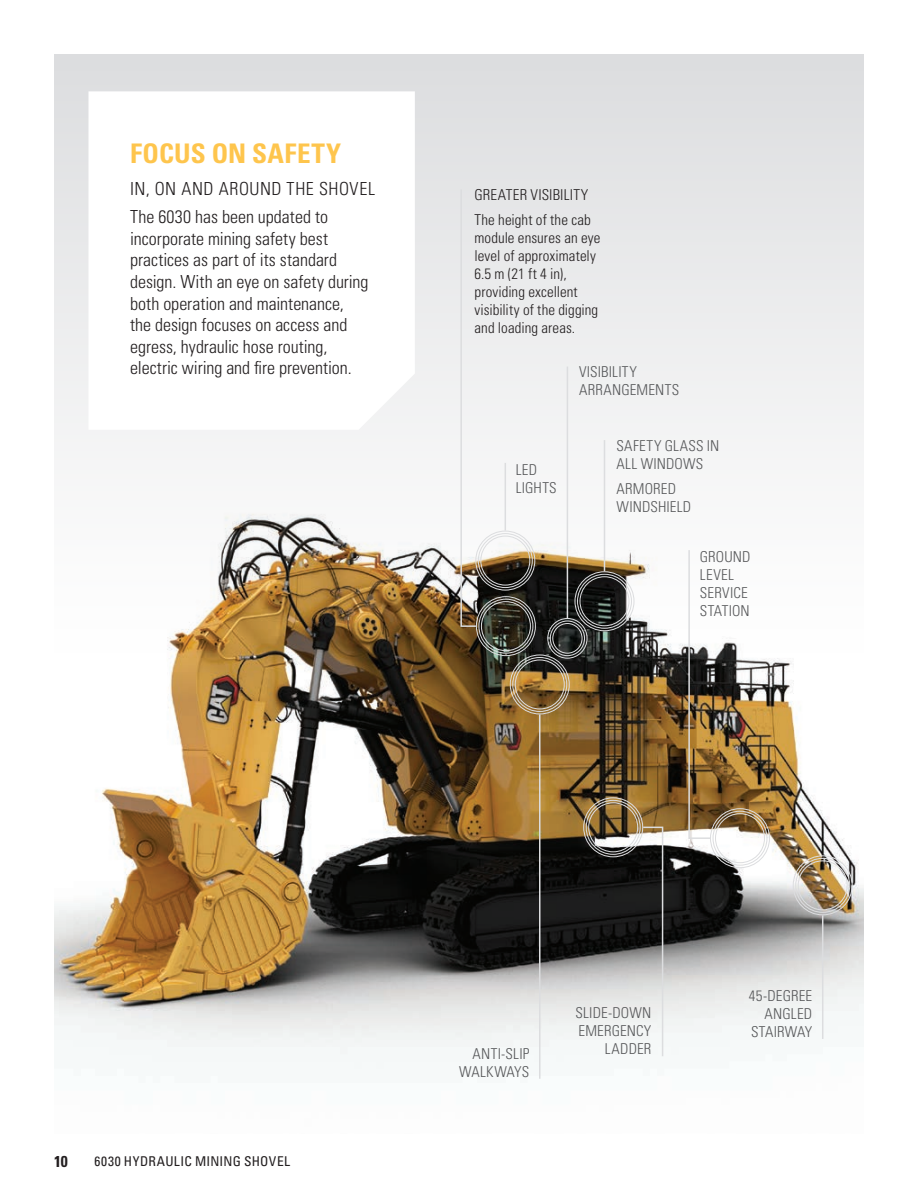
<style>
.page{position:relative;width:918px;height:1188px;background:#fff}
.page>*{position:absolute;margin:0;border:0;box-sizing:border-box;transform-origin:0 0}
.bold_subhead{font:700 condensed 27px "Univers LT Std";letter-spacing:.015em;color:#fec54d}
.Copy{font:300 condensed 18px/21.6px "Univers LT Std";color:#231f20}
.Copy-2{font:300 condensed 18px "Univers LT Std";letter-spacing:.03em;color:#231f20}
.t1{font:700 condensed 15.75px "Univers LT Std";color:#231f20}
.Copy-3{font:300 condensed 15px/18px "Univers LT Std";letter-spacing:.015em;color:#57585a}
.Copy-4{font:300 condensed 15px/18px "Univers LT Std";letter-spacing:.005em;color:#231f20}
.t2{font:condensed 13.5px "Univers LT Std";letter-spacing:.025em;color:#231f20}
</style>
<div class="page">
<div style="left:54px;top:54px;width:810px;height:598px;background:#e4e5e7"></div>
<img style="left:54px;top:355px;width:810px;height:700px">
<div style="left:88px;top:91px;width:327px;height:339px;background:#fff"></div>
<div style="left:510px;top:654px;width:60px;height:60px;border:1px solid #dcdddf;border-radius:50%"></div>
<div style="left:512px;top:657px;width:55px;height:55px;border:1px solid #dcdddf;border-radius:50%"></div>
<div style="left:515px;top:659px;width:50px;height:50px;border:1px solid #dcdddf;border-radius:50%"></div>
<hr style="left:539px;top:714px;width:2px;height:365px;background:#dcdddf">
<div style="left:475px;top:531px;width:60px;height:60px;border:1px solid #dcdddf;border-radius:50%"></div>
<div style="left:478px;top:533px;width:55px;height:55px;border:1px solid #dcdddf;border-radius:50%"></div>
<div style="left:480px;top:536px;width:50px;height:50px;border:1px solid #dcdddf;border-radius:50%"></div>
<hr style="left:505px;top:463px;width:1px;height:68px;background:#dcdddf">
<div style="left:793px;top:855px;width:60px;height:60px;border:1px solid #dcdddf;border-radius:50%"></div>
<div style="left:795px;top:858px;width:55px;height:55px;border:1px solid #dcdddf;border-radius:50%"></div>
<div style="left:798px;top:860px;width:50px;height:50px;border:1px solid #dcdddf;border-radius:50%"></div>
<hr style="left:822px;top:915px;width:1px;height:124px;background:#dcdddf">
<div style="left:575px;top:571px;width:60px;height:60px;border:1px solid #dcdddf;border-radius:50%"></div>
<div style="left:577px;top:574px;width:55px;height:55px;border:1px solid #dcdddf;border-radius:50%"></div>
<div style="left:579px;top:576px;width:51px;height:50px;border:1px solid #dcdddf;border-radius:50%"></div>
<hr style="left:604px;top:440px;width:1px;height:131px;background:#dcdddf">
<div style="left:547px;top:618px;width:41px;height:41px;border:1px solid #dcdddf;border-radius:50%"></div>
<div style="left:550px;top:621px;width:35px;height:35px;border:1px solid #dcdddf;border-radius:50%"></div>
<div style="left:552px;top:623px;width:31px;height:31px;border:1px solid #dcdddf;border-radius:50%"></div>
<hr style="left:567px;top:367px;width:1px;height:252px;background:#dcdddf">
<div style="left:476px;top:596px;width:60px;height:60px;border:1px solid #dcdddf;border-radius:50%"></div>
<div style="left:478px;top:599px;width:55px;height:55px;border:1px solid #dcdddf;border-radius:50%"></div>
<div style="left:481px;top:601px;width:50px;height:50px;border:1px solid #dcdddf;border-radius:50%"></div>
<svg style="left:460px;top:355px;width:17px;height:273px"></svg>
<div style="left:710px;top:808px;width:60px;height:60px;border:1px solid #dcdddf;border-radius:50%"></div>
<div style="left:713px;top:811px;width:54px;height:55px;border:1px solid #dcdddf;border-radius:50%"></div>
<div style="left:715px;top:813px;width:50px;height:50px;border:1px solid #dcdddf;border-radius:50%"></div>
<img style="left:688px;top:549px;width:24px;height:291px">
<div style="left:583px;top:797px;width:60px;height:60px;border:1px solid #dcdddf;border-radius:50%"></div>
<div style="left:586px;top:800px;width:55px;height:55px;border:1px solid #dcdddf;border-radius:50%"></div>
<div style="left:588px;top:802px;width:50px;height:50px;border:1px solid #dcdddf;border-radius:50%"></div>
<svg style="left:642px;top:826px;width:22px;height:231px"></svg>
<p class="bold_subhead" style="left:130px;top:137px;width:213px">FOCUS ON SAFETY</p>
<p class="Copy-2" style="left:130px;top:178px;width:247px">IN, ON AND AROUND THE SHOVEL</p>
<p class="Copy" style="left:130px;top:206px;width:240px">The 6030 has been updated to incorporate mining safety best practices as part of its standard design. With an eye on safety during both operation and maintenance, the design focuses on access and egress, hydraulic hose routing, electric wiring and fire prevention.</p>
<p class="Copy-4" style="left:475px;top:186px;width:115px">GREATER VISIBILITY</p>
<p class="Copy-4" style="left:475px;top:211px;width:127px">The height of the cab module ensures an eye level of approximately<br>6.5 m (21 ft 4 in), providing excellent visibility of the digging and loading areas.</p>
<p class="Copy-3" style="left:516px;top:460px;width:43px">LED<br>LIGHTS</p>
<p class="Copy-3" style="left:579px;top:363px;width:102px">VISIBILITY<br>ARRANGEMENTS</p>
<p class="Copy-3" style="left:617px;top:437px;width:104px">SAFETY GLASS IN<br>ALL WINDOWS</p>
<p class="Copy-3" style="left:617px;top:479px;width:76px">ARMORED<br>WINDSHIELD</p>
<p class="Copy-3" style="left:700px;top:547px;width:52px">GROUND<br>LEVEL<br>SERVICE<br>STATION</p>
<p class="t1" style="left:54px;top:1151px;width:15px">10</p>
<p class="t2" style="left:94px;top:1153px;width:197px">6030 HYDRAULIC MINING SHOVEL</p>
<p class="Copy-3" style="left:459px;top:1045px;width:72px;text-align:right">ANTI-SLIP<br>WALKWAYS</p>
<p class="Copy-3" style="left:576px;top:1004px;width:77px;text-align:right">SLIDE-DOWN<br>EMERGENCY<br>LADDER</p>
<p class="Copy-3" style="left:749px;top:987px;width:65px;text-align:right">45-DEGREE<br>ANGLED<br>STAIRWAY</p>
</div>
